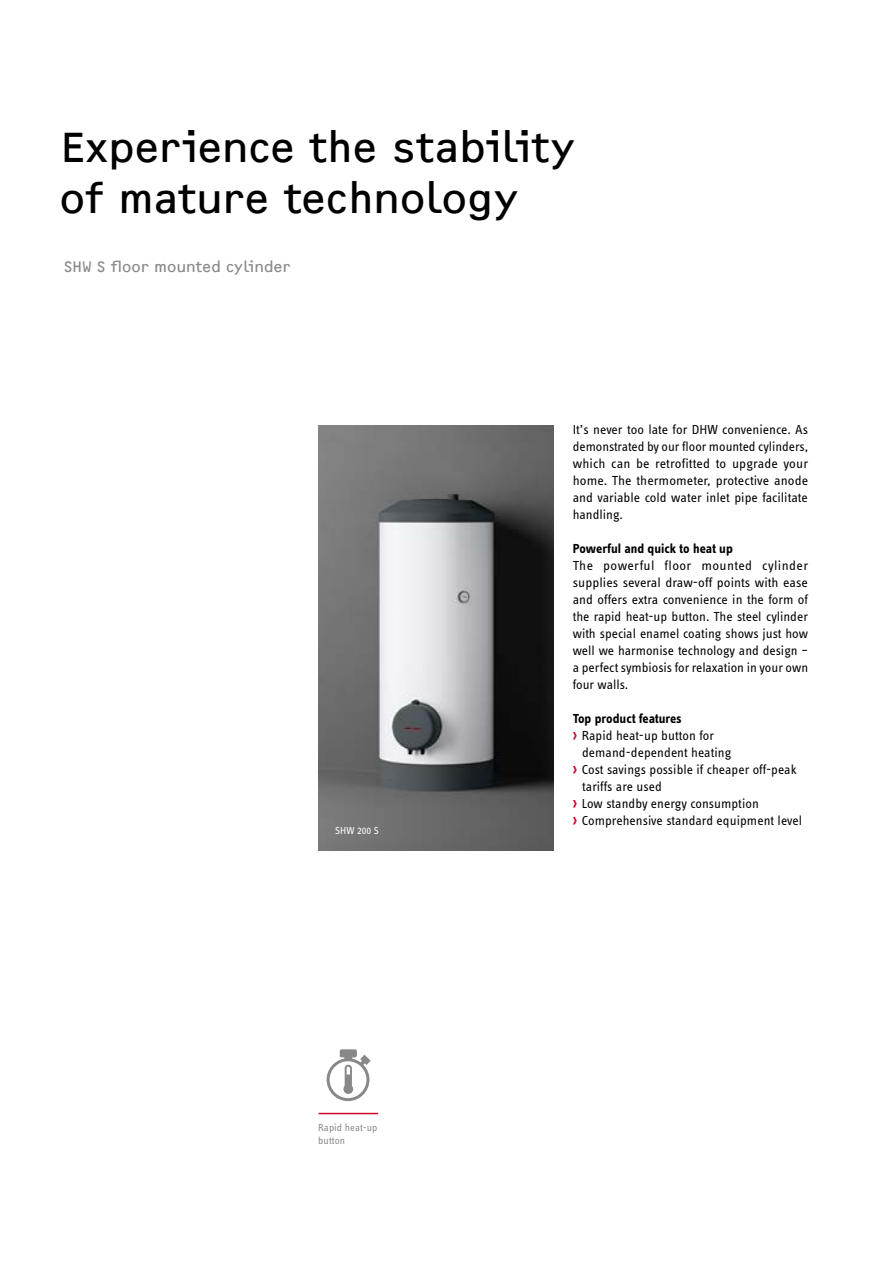
<style>
.page{position:relative;width:893px;height:1263px;background:#fff}
.page>*{position:absolute;margin:0;border:0;box-sizing:border-box;transform-origin:0 0}
.t1{font:43.5px/51px "F2 FOCR Bczyk Com";color:#000}
.t2{font:15.75px "F2 FOCR Bczyk Com";color:#878988}
.t3{font:13.5px/17px "STE Info Text";color:#000;text-align:justify}
.t4{font:700 13.5px "STE Info Text";color:#000}
.t5{font:10.5px/12.8px "STE Info Text";letter-spacing:.005em;color:#878988}
.t6{font:10.5px "STE Info Text";color:#fff}
.s1{font-family:"F2 FOCR Bczyk Com";font-size:16.5px;color:#cf002a}
</style>
<div class="page">
<img style="left:318px;top:425px;width:236px;height:425px">
<hr style="left:319px;top:1113px;width:59px;height:1px;background:#cf002a">
<svg style="left:327px;top:1049px;width:44px;height:52px"></svg>
<h1 class="t1" style="left:60px;top:122px;width:517px">Experience the stability of mature technology</h1>
<p class="t2" style="left:64px;top:258px;width:228px">SHW S floor mounted cylinder</p>
<p class="t6" style="left:335px;top:824px;width:45px">SHW 200 S</p>
<p class="t5" style="left:318px;top:1121px;width:61px">Rapid heat-up button</p>
<p class="t3" style="left:573px;top:421px;width:237px">It’s never too late for DHW convenience. As demonstrated by our floor mounted cylinders, which can be retrofitted to upgrade your home. The thermometer, protective anode and variable cold water inlet pipe facilitate handling.</p>
<p class="t4" style="left:573px;top:540px;width:162px">Powerful and quick to heat up</p>
<p class="t3" style="left:573px;top:557px;width:237px">The powerful floor mounted cylinder supplies several draw-off points with ease and offers extra convenience in the form of the rapid heat-up button. The steel cylinder with special enamel coating shows just how well we harmonise technology and design – a perfect symbiosis for relaxation in your own four walls.</p>
<p class="t4" style="left:573px;top:711px;width:111px">Top product features</p>
<p class="t3" style="left:573px;top:727px;width:143px"><span class="s1">›</span> Rapid heat-up button for</p>
<p class="t3" style="left:582px;top:744px;width:151px">demand-dependent heating</p>
<p class="t3" style="left:573px;top:761px;width:225px"><span class="s1">›</span> Cost savings possible if cheaper off-peak</p>
<p class="t3" style="left:582px;top:778px;width:81px">tariffs are used</p>
<p class="t3" style="left:573px;top:795px;width:188px"><span class="s1">›</span> Low standby energy consumption</p>
<p class="t3" style="left:573px;top:812px;width:231px"><span class="s1">›</span> Comprehensive standard equipment level</p>
</div>
